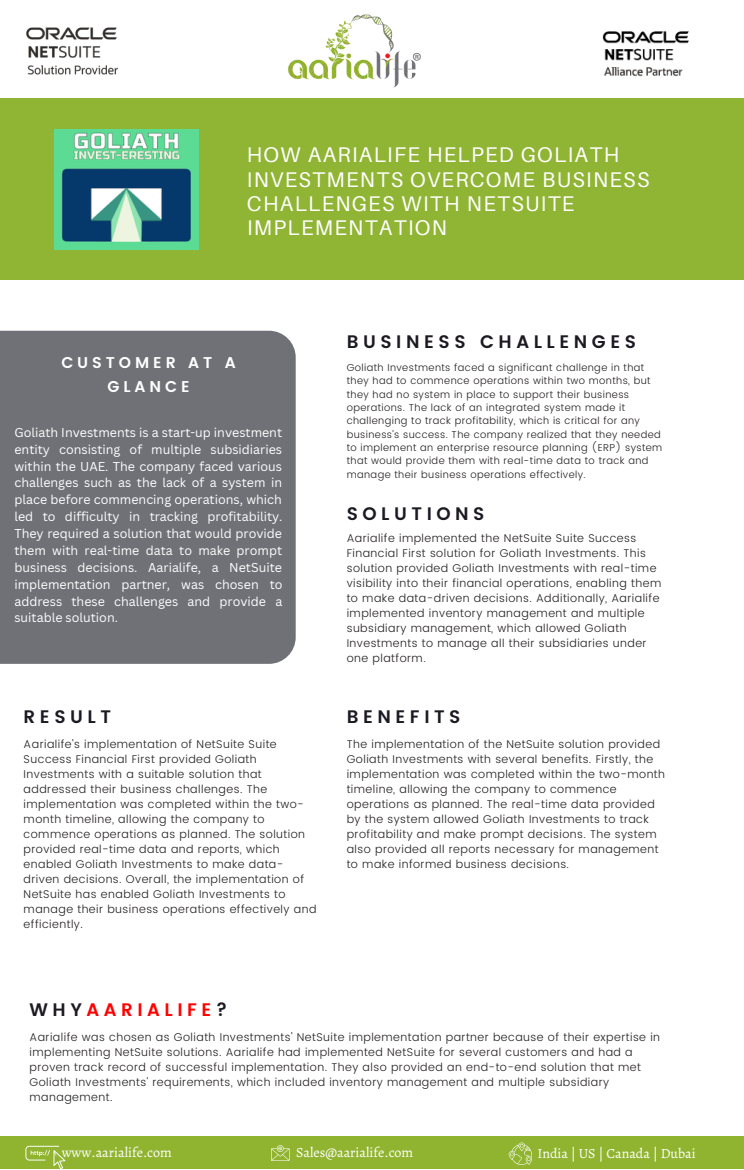
<style>
.page{position:relative;width:744px;height:1170px;background:#fff}
.page>*{position:absolute;margin:0;border:0;box-sizing:border-box;transform-origin:0 0}
.t1{font:21.25px/24.4px "Aileron";letter-spacing:.06em;color:#fff}
.t2{font:600 18.12px "Poppins";letter-spacing:.25em;color:#1d1922}
.t3{font:600 18.12px "Poppins";letter-spacing:.25em;color:#f00}
.t4{font:600 15.62px/24.4px "Poppins";letter-spacing:.25em;color:#fff;text-align:center}
.t5{font:14px "Alegreya";color:#fff}
.t6{font:12.5px/16.9px "Canva Sans";color:#fff;text-align:justify}
.t7{font:300 11.25px/15px "Poppins";letter-spacing:.04em;color:#231f20}
.t8{font:300 10px/13.4px "Poppins";letter-spacing:.04em;color:#231f20}
.s1{color:#1d1922}
</style>
<div class="page">
<div style="left:0;top:98px;width:744px;height:182px;background:#90b433"></div>
<div style="left:0;top:330px;width:295px;height:333px;background:#6f7177"></div>
<div style="left:0;top:1136px;width:744px;height:32px;background:#90b430"></div>
<img style="left:287px;top:14px;width:134px;height:74px">
<svg style="left:25px;top:1145px;width:40px;height:23px"></svg>
<svg style="left:271px;top:1145px;width:19px;height:15px"></svg>
<svg style="left:508px;top:1142px;width:24px;height:22px"></svg>
<img style="left:26px;top:27px;width:92px;height:48px">
<img style="left:602px;top:31px;width:87px;height:46px">
<img style="left:55px;top:130px;width:144px;height:120px">
<h1 class="t1" style="left:247px;top:143px;width:404px">HOW AARIALIFE HELPED GOLIATH<br>INVESTMENTS OVERCOME BUSINESS<br>CHALLENGES WITH NETSUITE<br>IMPLEMENTATION</h1>
<h3 class="t4" style="left:61px;top:350px;width:176px">CUSTOMER AT A<br>GLANCE</h3>
<p class="t6" style="left:14px;top:424px;width:270px">Goliath Investments is a start-up investment entity consisting of multiple subsidiaries within the UAE. The company faced various challenges such as the lack of a system in place before commencing operations, which led to difficulty in tracking profitability.<br>They required a solution that would provide them with real-time data to make prompt business decisions. Aarialife, a NetSuite implementation partner, was chosen to address these challenges and provide a suitable solution.</p>
<h2 class="t2" style="left:24px;top:702px;width:89px">RESULT</h2>
<p class="t7" style="left:24px;top:736px;width:294px">Aarialife's implementation of NetSuite Suite Success Financial First provided Goliath Investments with a suitable solution that addressed their business challenges. The implementation was completed within the two&shy;month timeline, allowing the company to commence operations as planned. The solution provided real-time data and reports, which enabled Goliath Investments to make data&shy;driven decisions. Overall, the implementation of NetSuite has enabled Goliath Investments to manage their business operations effectively and efficiently.</p>
<h2 class="t2" style="left:347px;top:328px;width:291px">BUSINESS CHALLENGES</h2>
<p class="t8" style="left:347px;top:361px;width:317px">Goliath Investments faced a significant challenge in that they had to commence operations within two months, but they had no system in place to support their business operations. The lack of an integrated system made it challenging to track profitability, which is critical for any business's success. The company realized that they needed to implement an enterprise resource planning (ERP) system that would provide them with real-time data to track and manage their business operations effectively.</p>
<h2 class="t2" style="left:347px;top:499px;width:139px">SOLUTIONS</h2>
<p class="t7" style="left:347px;top:530px;width:316px">Aarialife implemented the NetSuite Suite Success Financial First solution for Goliath Investments. This solution provided Goliath Investments with real-time visibility into their financial operations, enabling them to make data-driven decisions. Additionally, Aarialife implemented inventory management and multiple subsidiary management, which allowed Goliath Investments to manage all their subsidiaries under one platform.</p>
<h2 class="t2" style="left:347px;top:702px;width:115px">BENEFITS</h2>
<p class="t7" style="left:347px;top:736px;width:320px">The implementation of the NetSuite solution provided Goliath Investments with several benefits. Firstly, the implementation was completed within the two-month timeline, allowing the company to commence operations as planned. The real-time data provided by the system allowed Goliath Investments to track profitability and make prompt decisions. The system also provided all reports necessary for management to make informed business decisions.</p>
<h2 class="t3" style="left:30px;top:995px;width:199px"><span class="s1">WHY</span>AARIALIFE<span class="s1">?</span></h2>
<p class="t7" style="left:30px;top:1029px;width:632px">Aarialife was chosen as Goliath Investments' NetSuite implementation partner because of their expertise in implementing NetSuite solutions. Aarialife had implemented NetSuite for several customers and had a proven track record of successful implementation. They also provided an end-to-end solution that met Goliath Investments' requirements, which included inventory management and multiple subsidiary management.</p>
<p class="t5" style="left:62px;top:1142px;width:112px">www.aarialife.com</p>
<p class="t5" style="left:296px;top:1142px;width:119px">Sales@aarialife.com</p>
<p class="t5" style="left:537px;top:1143px;width:160px">India | US | Canada | Dubai</p>
</div>
